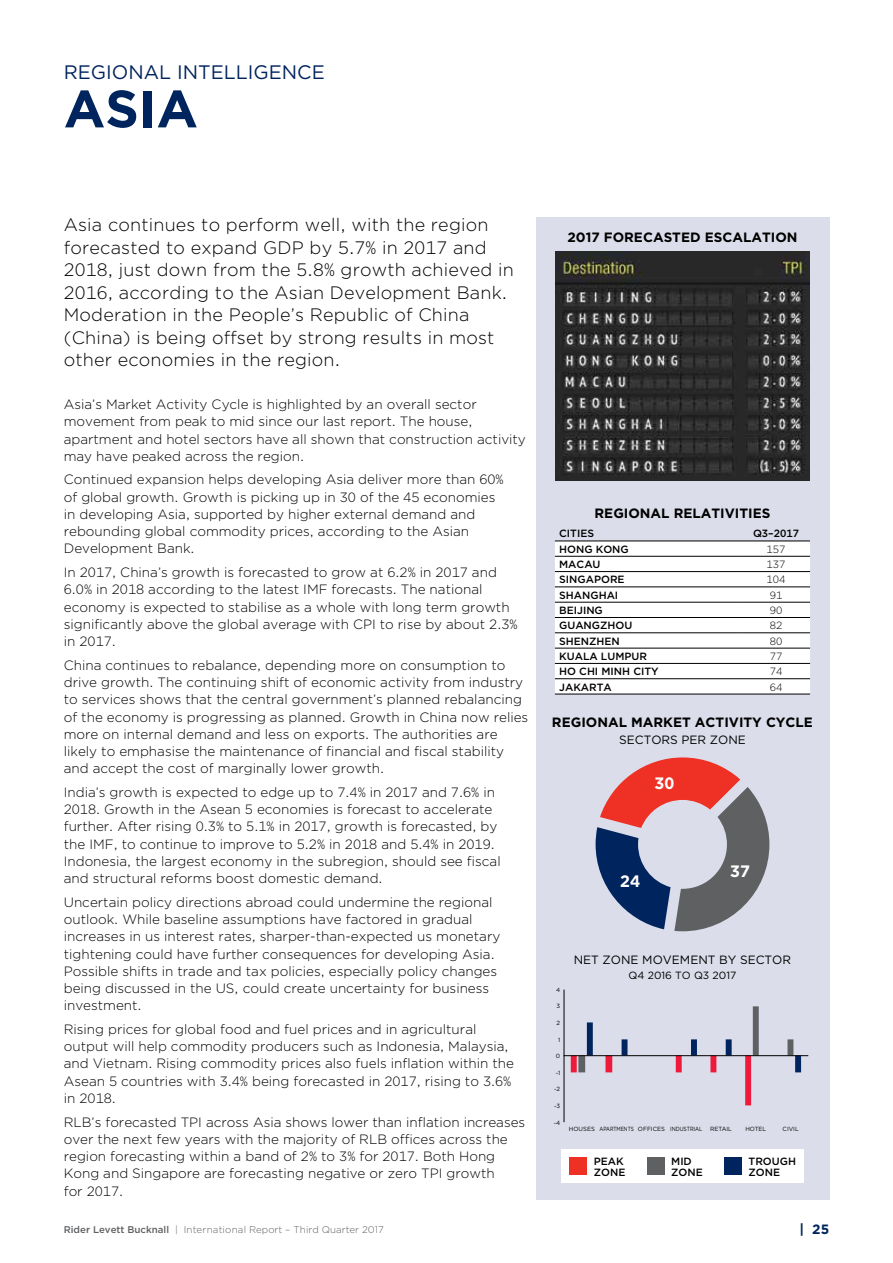
<style>
.page{position:relative;width:893px;height:1263px;background:#fff}
.page>*{position:absolute;margin:0;border:0;box-sizing:border-box;transform-origin:0 0}
.t1{font:700 52.5px "Gotham";color:#00245d}
.t2{font:19.5px "Gotham";color:#00245d}
.t3{font:300 18px/22.5px "Gotham";letter-spacing:.01em;color:#000}
.t4{font:700 16.5px "Gotham";color:#fff}
.t5{font:300 13.5px/17.2px "Gotham";color:#000}
.t6{font:700 13.5px "Gotham";color:#000}
.t7{font:700 13.5px "Gotham";color:#00245d}
.t8{font:12px "Gotham";color:#000}
.t9{font:500 10.5px/11.2px "Gotham";color:#000}
.t10{font:300 10.5px "Gotham";color:#000}
.t11{font:10.5px "Gotham";color:#000}
.t12{font:300 9.75px "Gotham";letter-spacing:.005em;color:#5f6062}
.t13{font:6px "Gotham";color:#000}
.s1{font-weight:500}
</style>
<div class="page">
<div style="left:536px;top:217px;width:293px;height:982px;background:#dbddea"></div>
<div style="left:555px;top:542px;width:255px;height:152px;background:#fff"></div>
<hr style="left:555px;top:556px;width:187px;height:1px;background:#000">
<hr style="left:742px;top:556px;width:68px;height:1px;background:#000">
<hr style="left:555px;top:571px;width:187px;height:1px;background:#000">
<hr style="left:742px;top:571px;width:68px;height:1px;background:#000">
<hr style="left:555px;top:587px;width:187px;height:1px;background:#000">
<hr style="left:742px;top:587px;width:68px;height:1px;background:#000">
<hr style="left:555px;top:602px;width:187px;height:1px;background:#000">
<hr style="left:742px;top:602px;width:68px;height:1px;background:#000">
<hr style="left:555px;top:617px;width:187px;height:1px;background:#000">
<hr style="left:742px;top:617px;width:68px;height:1px;background:#000">
<hr style="left:555px;top:632px;width:187px;height:1px;background:#000">
<hr style="left:742px;top:632px;width:68px;height:1px;background:#000">
<hr style="left:555px;top:648px;width:187px;height:1px;background:#000">
<hr style="left:742px;top:648px;width:68px;height:1px;background:#000">
<hr style="left:555px;top:663px;width:187px;height:1px;background:#000">
<hr style="left:742px;top:663px;width:68px;height:1px;background:#000">
<hr style="left:555px;top:678px;width:187px;height:1px;background:#000">
<hr style="left:742px;top:678px;width:68px;height:1px;background:#000">
<hr style="left:555px;top:694px;width:187px;height:1px;background:#000">
<hr style="left:742px;top:694px;width:68px;height:1px;background:#000">
<hr style="left:555px;top:541px;width:187px;height:1px;background:#000">
<hr style="left:742px;top:541px;width:68px;height:1px;background:#000">
<img style="left:555px;top:251px;width:255px;height:229px">
<svg style="left:571px;top:1006px;width:230px;height:99px"></svg>
<hr style="left:564px;top:989px;width:1px;height:133px;background:#000">
<hr style="left:564px;top:1055px;width:244px;height:1px;background:#000">
<div style="left:561px;top:1149px;width:243px;height:34px;background:#fff"></div>
<div style="left:570px;top:1157px;width:17px;height:17px;background:#ee3124"></div>
<div style="left:647px;top:1157px;width:17px;height:17px;background:#5f6062"></div>
<div style="left:724px;top:1157px;width:17px;height:17px;background:#00245d"></div>
<svg style="left:596px;top:757px;width:173px;height:174px"></svg>
<h2 class="t2" style="left:64px;top:64px;width:262px">REGIONAL INTELLIGENCE</h2>
<h1 class="t1" style="left:64px;top:85px;width:136px">ASIA</h1>
<p class="t3" style="left:64px;top:214px;width:452px">Asia continues to perform well, with the region forecasted to expand GDP by 5.7% in 2017 and 2018, just down from the 5.8% growth achieved in 2016, according to the Asian Development Bank.<br>Moderation in the People’s Republic of China (China) is being offset by strong results in most other economies in the region.</p>
<p class="t5" style="left:64px;top:396px;width:464px">Asia’s Market Activity Cycle is highlighted by an overall sector movement from peak to mid since our last report. The house, apartment and hotel sectors have all shown that construction activity may have peaked across the region.</p>
<p class="t5" style="left:64px;top:472px;width:441px">Continued expansion helps developing Asia deliver more than 60% of global growth. Growth is picking up in 30 of the 45 economies in developing Asia, supported by higher external demand and rebounding global commodity prices, according to the Asian Development Bank.</p>
<p class="t5" style="left:64px;top:564px;width:455px">In 2017, China’s growth is forecasted to grow at 6.2% in 2017 and 6.0% in 2018 according to the latest IMF forecasts. The national economy is expected to stabilise as a whole with long term growth significantly above the global average with CPI to rise by about 2.3% in 2017.</p>
<p class="t5" style="left:64px;top:657px;width:466px">China continues to rebalance, depending more on consumption to drive growth. The continuing shift of economic activity from industry to services shows that the central government’s planned rebalancing of the economy is progressing as planned. Growth in China now relies more on internal demand and less on exports. The authorities are likely to emphasise the maintenance of financial and fiscal stability and accept the cost of marginally lower growth.</p>
<p class="t5" style="left:64px;top:784px;width:438px">India’s growth is expected to edge up to 7.4% in 2017 and 7.6% in 2018. Growth in the Asean 5 economies is forecast to accelerate further. After rising 0.3% to 5.1% in 2017, growth is forecasted, by the IMF, to continue to improve to 5.2% in 2018 and 5.4% in 2019.<br>Indonesia, the largest economy in the subregion, should see fiscal and structural reforms boost domestic demand.</p>
<p class="t5" style="left:64px;top:894px;width:438px">Uncertain policy directions abroad could undermine the regional outlook. While baseline assumptions have factored in gradual increases in us interest rates, sharper-than-expected us monetary tightening could have further consequences for developing Asia.<br>Possible shifts in trade and tax policies, especially policy changes being discussed in the US, could create uncertainty for business investment.</p>
<p class="t5" style="left:64px;top:1021px;width:452px">Rising prices for global food and fuel prices and in agricultural output will help commodity producers such as Indonesia, Malaysia, and Vietnam. Rising commodity prices also fuels inflation within the Asean 5 countries with 3.4% being forecasted in 2017, rising to 3.6% in 2018.</p>
<p class="t5" style="left:64px;top:1114px;width:463px">RLB’s forecasted TPI across Asia shows lower than inflation increases over the next few years with the majority of RLB offices across the region forecasting within a band of 2% to 3% for 2017. Both Hong Kong and Singapore are forecasting negative or zero TPI growth<br>for 2017.</p>
<p class="t6" style="left:567px;top:232px;width:231px">2017 FORECASTED ESCALATION</p>
<p class="t6" style="left:595px;top:507px;width:177px">REGIONAL RELATIVITIES</p>
<p class="t9" style="left:559px;top:528px;width:36px">CITIES</p>
<p class="t9" style="left:753px;top:528px;width:47px">Q3–2017</p>
<p class="t9" style="left:559px;top:544px;width:71px">HONG KONG</p>
<p class="t10" style="left:767px;top:544px;width:20px">157</p>
<p class="t9" style="left:559px;top:559px;width:43px">MACAU</p>
<p class="t10" style="left:767px;top:559px;width:20px">137</p>
<p class="t9" style="left:559px;top:575px;width:67px">SINGAPORE</p>
<p class="t10" style="left:767px;top:575px;width:20px">104</p>
<p class="t9" style="left:559px;top:590px;width:61px">SHANGHAI</p>
<p class="t10" style="left:770px;top:590px;width:14px">91</p>
<p class="t9" style="left:559px;top:605px;width:45px">BEIJING</p>
<p class="t10" style="left:770px;top:605px;width:14px">90</p>
<p class="t9" style="left:559px;top:621px;width:75px">GUANGZHOU</p>
<p class="t10" style="left:770px;top:621px;width:14px">82</p>
<p class="t9" style="left:559px;top:636px;width:62px">SHENZHEN</p>
<p class="t10" style="left:770px;top:636px;width:14px">80</p>
<p class="t9" style="left:559px;top:651px;width:89px">KUALA LUMPUR</p>
<p class="t10" style="left:770px;top:651px;width:14px">77</p>
<p class="t9" style="left:559px;top:666px;width:101px">HO CHI MINH CITY</p>
<p class="t10" style="left:770px;top:667px;width:14px">74</p>
<p class="t9" style="left:559px;top:682px;width:54px">JAKARTA</p>
<p class="t10" style="left:770px;top:682px;width:14px">64</p>
<p class="t6" style="left:552px;top:716px;width:263px">REGIONAL MARKET ACTIVITY CYCLE</p>
<p class="t8" style="left:619px;top:734px;width:128px">SECTORS PER ZONE</p>
<p class="t4" style="left:654px;top:776px;width:21px">30</p>
<p class="t4" style="left:620px;top:874px;width:21px">24</p>
<p class="t4" style="left:730px;top:864px;width:21px">37</p>
<p class="t13" style="left:556px;top:987px;width:6px">4</p>
<p class="t13" style="left:556px;top:1003px;width:5px">3</p>
<p class="t13" style="left:557px;top:1020px;width:5px">2</p>
<p class="t13" style="left:558px;top:1037px;width:4px">1</p>
<p class="t13" style="left:556px;top:1070px;width:6px">-1</p>
<p class="t13" style="left:554px;top:1086px;width:8px">-2</p>
<p class="t13" style="left:554px;top:1103px;width:8px">-3</p>
<p class="t13" style="left:554px;top:1120px;width:8px">-4</p>
<p class="t13" style="left:556px;top:1053px;width:6px">0</p>
<p class="t8" style="left:574px;top:955px;width:219px">NET ZONE MOVEMENT BY SECTOR</p>
<p class="t11" style="left:629px;top:971px;width:109px">Q4 2016 TO Q3 2017</p>
<p class="t13" style="left:569px;top:1126px;width:135px">HOUSES APARTMENTS OFFICES INDUSTRIAL</p>
<p class="t13" style="left:710px;top:1126px;width:23px">RETAIL</p>
<p class="t13" style="left:745px;top:1126px;width:22px">HOTEL</p>
<p class="t13" style="left:783px;top:1126px;width:18px">CIVIL</p>
<p class="t9" style="left:594px;top:1156px;width:33px">PEAK<br>ZONE</p>
<p class="t9" style="left:671px;top:1156px;width:33px">MID<br>ZONE</p>
<p class="t9" style="left:749px;top:1156px;width:49px">TROUGH<br>ZONE</p>
<p class="t12" style="left:64px;top:1225px;width:321px"><span class="s1">RIDER LEVETT BUCKNALL</span> | International Report – Third Quarter 2017</p>
<p class="t7" style="left:799px;top:1223px;width:31px">| 25</p>
</div>
